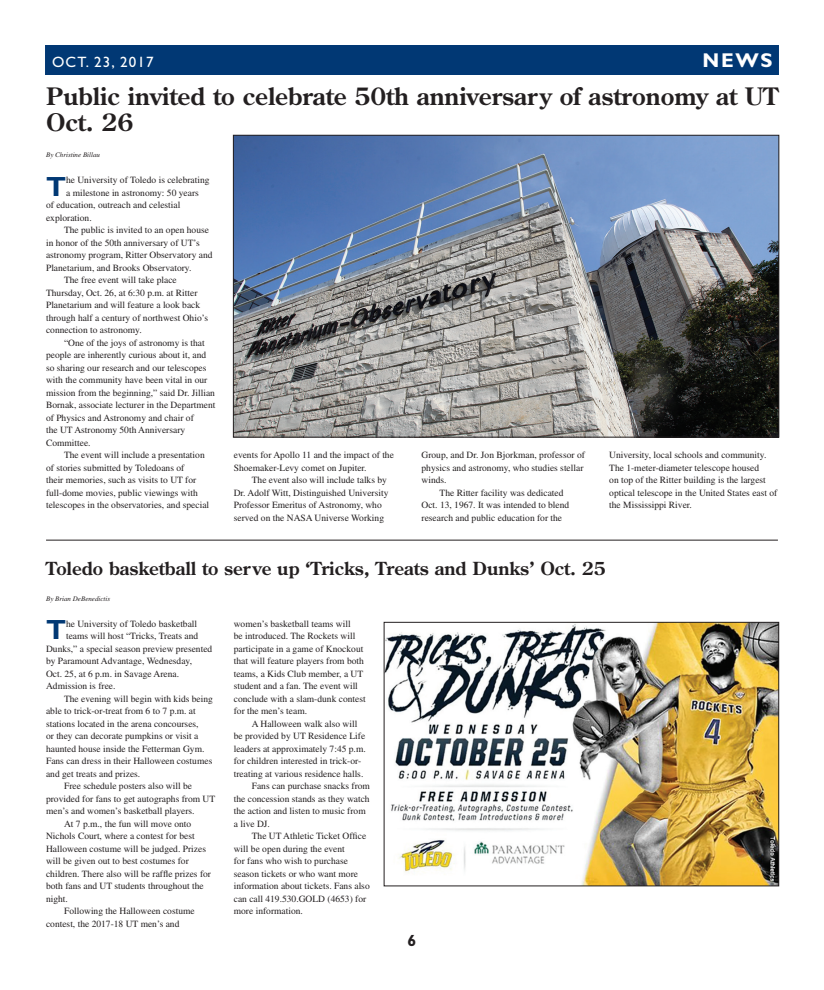
<style>
.page{position:relative;width:824px;height:990px;background:#fff}
.page>*{position:absolute;margin:0;border:0;box-sizing:border-box;transform-origin:0 0}
.Drop_Cap_2_Paragraph{font:700 27.8px "Gill Sans Std";color:#013874}
.Heading_24pt{font:700 24px/26px "Century Old Style Std";color:#231f20}
.t1{font:700 20px "Gill Sans";color:#fff}
.Heading_18pt{font:700 18px "Century Old Style Std";color:#231f20}
.t2{font:700 16px "Gill Sans";color:#231f20}
.t3{font:15px "Gill Sans";letter-spacing:.08em;color:#fff}
.Body_Text{font:9.5px/12.5px "Times";color:#231f20}
.Drop_Cap_2_Paragraph-2{font:9.5px "Times";color:#231f20}
.By_line{font:italic 7px "Times";color:#231f20}
</style>
<div class="page">
<div style="left:45px;top:45px;width:734px;height:30px;background:#013874"></div>
<hr style="left:46px;top:540px;width:732px;height:1px;background:#231f20">
<img style="left:386px;top:624px;width:390px;height:260px">
<div style="left:384px;top:622px;width:394px;height:264px;border:1px solid #231f20"></div>
<img style="left:235px;top:137px;width:542px;height:298px">
<div style="left:233px;top:135px;width:546px;height:302px;border:1px solid #231f20"></div>
<p class="t3" style="left:52px;top:54px;width:103px">OCT. 23, 2017</p>
<p class="t1" style="left:702px;top:49px;width:71px">NEWS</p>
<p class="Heading_24pt" style="left:46px;top:83px;width:733px">Public invited to celebrate 50th anniversary of astronomy at UT<br>Oct. 26</p>
<p class="By_line" style="left:46px;top:151px;width:56px">By Christine Billau</p>
<p class="Drop_Cap_2_Paragraph" style="left:46px;top:170px;width:22px">T</p>
<p class="Drop_Cap_2_Paragraph-2" style="left:66px;top:175px;width:145px">he University of Toledo is celebrating</p>
<p class="Drop_Cap_2_Paragraph-2" style="left:66px;top:187px;width:134px">a milestone in astronomy: 50 years</p>
<p class="Drop_Cap_2_Paragraph-2" style="left:46px;top:200px;width:136px">of education, outreach and celestial</p>
<p class="Drop_Cap_2_Paragraph-2" style="left:46px;top:212px;width:47px">exploration.</p>
<p class="Body_Text" style="left:46px;top:224px;width:168px;text-indent:18px">The public is invited to an open house in honor of the 50th anniversary of UT’s astronomy program, Ritter Observatory and Planetarium, and Brooks Observatory.</p>
<p class="Body_Text" style="left:46px;top:274px;width:164px;text-indent:18px">The free event will take place Thursday, Oct. 26, at 6:30 p.m. at Ritter Planetarium and will feature a look back through half a century of northwest Ohio’s connection to astronomy.</p>
<p class="Body_Text" style="left:46px;top:336px;width:171px;text-indent:18px">“One of the joys of astronomy is that people are inherently curious about it, and so sharing our research and our telescopes with the community have been vital in our mission from the beginning,” said Dr. Jillian Bornak, associate lecturer in the Department of Physics and Astronomy and chair of<br>the UT Astronomy 50th Anniversary Committee.</p>
<p class="Body_Text" style="left:46px;top:449px;width:165px;text-indent:18px">The event will include a presentation of stories submitted by Toledoans of<br>their memories, such as visits to UT for full-dome movies, public viewings with telescopes in the observatories, and special</p>
<p class="Body_Text" style="left:234px;top:449px;width:162px">events for Apollo 11 and the impact of the<br>Shoemaker-Levy comet on Jupiter.</p>
<p class="Body_Text" style="left:421px;top:449px;width:165px">Group, and Dr. Jon Bjorkman, professor of physics and astronomy, who studies stellar winds.</p>
<p class="Body_Text" style="left:421px;top:486px;width:149px;text-indent:18px">The Ritter facility was dedicated<br>Oct. 13, 1967. It was intended to blend research and public education for the</p>
<p class="Body_Text" style="left:609px;top:449px;width:170px">University, local schools and community.<br>The 1-meter-diameter telescope housed<br>on top of the Ritter building is the largest optical telescope in the United States east of the Mississippi River.</p>
<p class="Body_Text" style="left:234px;top:474px;width:156px;text-indent:18px">The event also will include talks by Dr. Adolf Witt, Distinguished University Professor Emeritus of Astronomy, who served on the NASA Universe Working</p>
<p class="Heading_18pt" style="left:46px;top:556px;width:561px">Toledo basketball to serve up ‘Tricks, Treats and Dunks’ Oct. 25</p>
<p class="By_line" style="left:46px;top:595px;width:66px">By Brian DeBenedictis</p>
<p class="Drop_Cap_2_Paragraph" style="left:46px;top:614px;width:22px">T</p>
<p class="Drop_Cap_2_Paragraph-2" style="left:66px;top:618px;width:133px">he University of Toledo basketball</p>
<p class="Body_Text" style="left:234px;top:617px;width:133px">women’s basketball teams will<br>be introduced. The Rockets will participate in a game of Knockout that will feature players from both teams, a Kids Club member, a UT student and a fan. The event will conclude with a slam-dunk contest for the men’s team.  </p>
<p class="Body_Text" style="left:234px;top:717px;width:133px;text-indent:18px">A Halloween walk also will be provided by UT Residence Life leaders at approximately 7:45 p.m. for children interested in trick-or&shy;treating at various residence halls.  </p>
<p class="Body_Text" style="left:234px;top:780px;width:138px;text-indent:18px">Fans can purchase snacks from the concession stands as they watch the action and listen to music from a live DJ.  </p>
<p class="Body_Text" style="left:234px;top:830px;width:137px;text-indent:18px">The UT Athletic Ticket Office will be open during the event<br>for fans who wish to purchase season tickets or who want more information about tickets. Fans also can call 419.530.GOLD (4653) for more information.</p>
<p class="Drop_Cap_2_Paragraph-2" style="left:66px;top:631px;width:134px">teams will host “Tricks, Treats and</p>
<p class="Drop_Cap_2_Paragraph-2" style="left:46px;top:643px;width:168px">Dunks,” a special season preview presented</p>
<p class="Drop_Cap_2_Paragraph-2" style="left:46px;top:656px;width:147px">by Paramount Advantage, Wednesday,</p>
<p class="Drop_Cap_2_Paragraph-2" style="left:46px;top:668px;width:134px">Oct. 25, at 6 p.m. in Savage Arena.</p>
<p class="Drop_Cap_2_Paragraph-2" style="left:46px;top:681px;width:72px">Admission is free.  </p>
<p class="Body_Text" style="left:46px;top:692px;width:168px;text-indent:18px">The evening will begin with kids being able to trick-or-treat from 6 to 7 p.m. at stations located in the arena concourses,<br>or they can decorate pumpkins or visit a haunted house inside the Fetterman Gym.<br>Fans can dress in their Halloween costumes and get treats and prizes.</p>
<p class="Body_Text" style="left:46px;top:780px;width:171px;text-indent:18px">Free schedule posters also will be provided for fans to get autographs from UT men’s and women’s basketball players.  </p>
<p class="Body_Text" style="left:46px;top:817px;width:166px;text-indent:18px">At 7 p.m., the fun will move onto Nichols Court, where a contest for best Halloween costume will be judged. Prizes will be given out to best costumes for children. There also will be raffle prizes for both fans and UT students throughout the night.  </p>
<p class="Body_Text" style="left:46px;top:905px;width:150px;text-indent:18px">Following the Halloween costume contest, the 2017-18 UT men’s and</p>
<p class="t2" style="left:407px;top:931px;width:10px">6</p>
</div>
